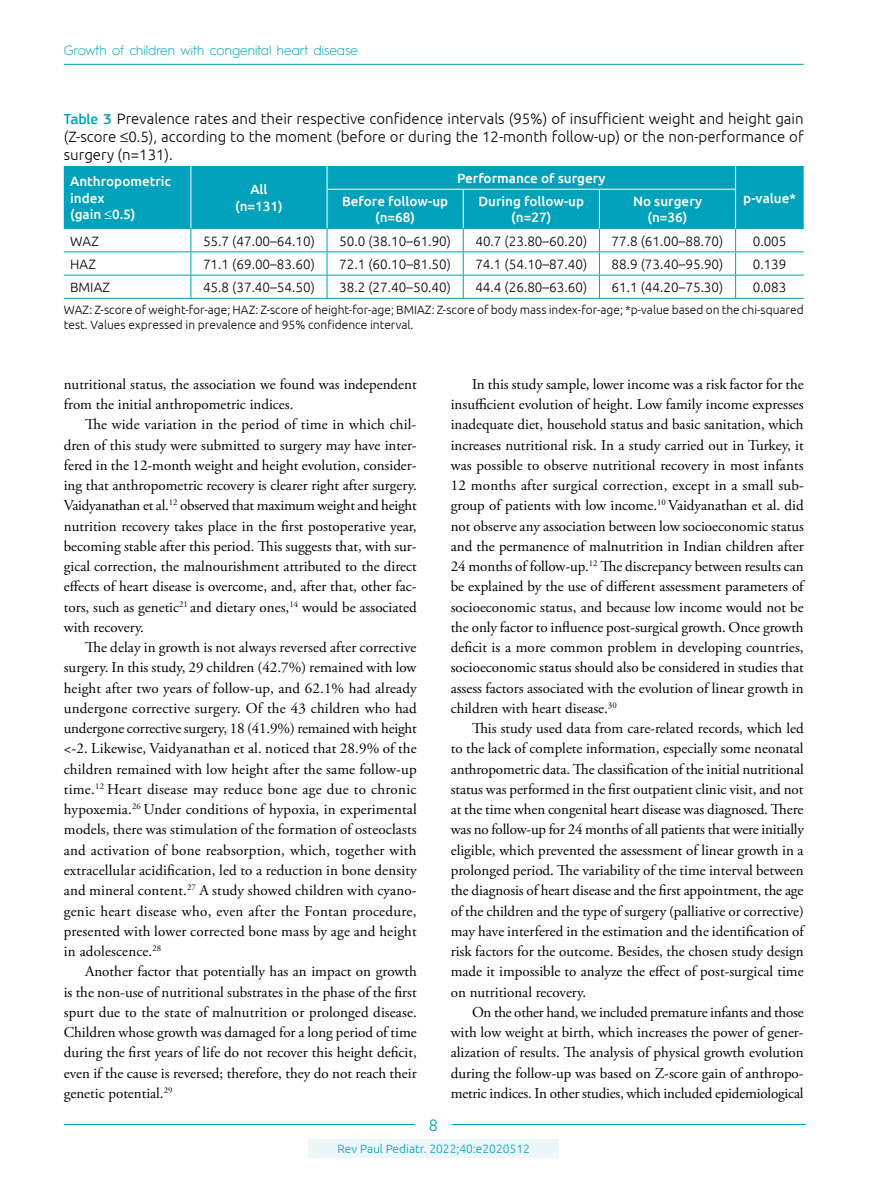
<style>
.page{position:relative;width:893px;height:1191px;background:#fff}
.page>*{position:absolute;margin:0;border:0;box-sizing:border-box;transform-origin:0 0}
.t1{font:300 16.5px "Ubuntu";color:#00a1ba}
.t2{font:15px/20.2px "Adobe Garamond Pro";color:#000;text-align:justify}
.t3{font:300 15px/18px "Ubuntu";color:#000;text-align:justify}
.t4{font:300 13.5px "Ubuntu";color:#000}
.t5{font:500 13.5px/16.2px "Ubuntu";color:#fff;text-align:center}
.t6{font:300 13.5px "Hurme Geometric Sans 1";color:#00a1ba}
.t7{font:300 12px/14.4px "Ubuntu";color:#000}
.t8{font:300 12px "Ubuntu";color:#00a1ba}
.s1{font-family:"PF Square Sans Pro";font-weight:500;color:#00a1ba}
</style>
<div class="page">
<hr style="left:64px;top:64px;width:740px;height:1px;background:#00a1ba">
<hr style="left:64px;top:1124px;width:742px;height:1px;background:#00a1ba">
<div style="left:415px;top:1111px;width:37px;height:25px;background:#fff"></div>
<div style="left:309px;top:1138px;width:250px;height:19px;background:#edf6f9"></div>
<div style="left:64px;top:166px;width:740px;height:62px;background:#00a1ba"></div>
<hr style="left:64px;top:228px;width:127px;height:1px;background:#00a1ba">
<hr style="left:191px;top:228px;width:136px;height:1px;background:#00a1ba">
<hr style="left:327px;top:228px;width:136px;height:1px;background:#00a1ba">
<hr style="left:463px;top:228px;width:136px;height:1px;background:#00a1ba">
<hr style="left:599px;top:228px;width:137px;height:1px;background:#00a1ba">
<hr style="left:736px;top:228px;width:68px;height:1px;background:#00a1ba">
<hr style="left:64px;top:251px;width:127px;height:1px;background:#00a1ba">
<hr style="left:191px;top:251px;width:136px;height:1px;background:#00a1ba">
<hr style="left:327px;top:251px;width:136px;height:1px;background:#00a1ba">
<hr style="left:463px;top:251px;width:136px;height:1px;background:#00a1ba">
<hr style="left:599px;top:251px;width:137px;height:1px;background:#00a1ba">
<hr style="left:736px;top:251px;width:68px;height:1px;background:#00a1ba">
<hr style="left:64px;top:275px;width:127px;height:1px;background:#00a1ba">
<hr style="left:191px;top:275px;width:136px;height:1px;background:#00a1ba">
<svg style="left:190px;top:229px;width:1px;height:69px"></svg>
<hr style="left:327px;top:275px;width:136px;height:1px;background:#00a1ba">
<svg style="left:327px;top:229px;width:1px;height:69px"></svg>
<hr style="left:463px;top:275px;width:136px;height:1px;background:#00a1ba">
<svg style="left:463px;top:229px;width:1px;height:69px"></svg>
<hr style="left:599px;top:275px;width:137px;height:1px;background:#00a1ba">
<svg style="left:599px;top:229px;width:1px;height:69px"></svg>
<hr style="left:736px;top:275px;width:68px;height:1px;background:#00a1ba">
<svg style="left:735px;top:229px;width:1px;height:69px"></svg>
<hr style="left:64px;top:298px;width:127px;height:1px;background:#00a1ba">
<hr style="left:191px;top:298px;width:136px;height:1px;background:#00a1ba">
<hr style="left:327px;top:298px;width:136px;height:1px;background:#00a1ba">
<hr style="left:463px;top:298px;width:136px;height:1px;background:#00a1ba">
<hr style="left:599px;top:298px;width:137px;height:1px;background:#00a1ba">
<hr style="left:736px;top:298px;width:68px;height:1px;background:#00a1ba">
<svg style="left:190px;top:166px;width:1px;height:23px"></svg>
<hr style="left:190px;top:189px;width:1px;height:39px;background:#fff">
<svg style="left:327px;top:166px;width:1px;height:23px"></svg>
<svg style="left:735px;top:166px;width:1px;height:23px"></svg>
<hr style="left:327px;top:189px;width:136px;height:1px;background:#fff">
<hr style="left:327px;top:190px;width:1px;height:38px;background:#fff">
<hr style="left:463px;top:189px;width:136px;height:1px;background:#fff">
<hr style="left:463px;top:190px;width:1px;height:38px;background:#fff">
<hr style="left:599px;top:189px;width:137px;height:1px;background:#fff">
<hr style="left:599px;top:190px;width:1px;height:38px;background:#fff">
<hr style="left:735px;top:190px;width:1px;height:38px;background:#fff">
<p class="t6" style="left:64px;top:41px;width:296px">Growth of children with congenital heart disease</p>
<p class="t3" style="left:64px;top:109px;width:741px"><span class="s1">Table 3</span> Prevalence rates and their respective confidence intervals (95%) of insufficient weight and height gain (Z-score ≤0.5), according to the moment (before or during the 12-month follow-up) or the non-performance of surgery (n=131).</p>
<p class="t5" style="left:70px;top:173px;width:102px;text-align:left">Anthropometric index<br>(gain ≤0.5)</p>
<p class="t5" style="left:235px;top:181px;width:49px">All (n=131)</p>
<p class="t5" style="left:457px;top:169px;width:150px">Performance of surgery</p>
<p class="t5" style="left:342px;top:193px;width:108px">Before follow-up</p>
<p class="t5" style="left:743px;top:189px;width:54px">p-value*</p>
<p class="t5" style="left:375px;top:209px;width:42px">(n=68)</p>
<p class="t5" style="left:478px;top:193px;width:107px">During follow-up (n=27)</p>
<p class="t5" style="left:633px;top:193px;width:70px">No surgery (n=36)</p>
<p class="t4" style="left:70px;top:232px;width:30px">WAZ</p>
<p class="t4" style="left:203px;top:232px;width:113px">55.7 (47.00–64.10)</p>
<p class="t4" style="left:339px;top:232px;width:113px">50.0 (38.10–61.90)</p>
<p class="t4" style="left:475px;top:232px;width:113px">40.7 (23.80–60.20)</p>
<p class="t4" style="left:612px;top:232px;width:113px">77.8 (61.00–88.70)</p>
<p class="t4" style="left:753px;top:232px;width:35px">0.005</p>
<p class="t4" style="left:70px;top:256px;width:27px">HAZ</p>
<p class="t4" style="left:203px;top:256px;width:113px">71.1 (69.00–83.60)</p>
<p class="t4" style="left:339px;top:256px;width:113px">72.1 (60.10–81.50)</p>
<p class="t4" style="left:475px;top:256px;width:113px">74.1 (54.10–87.40)</p>
<p class="t4" style="left:611px;top:256px;width:113px">88.9 (73.40–95.90)</p>
<p class="t4" style="left:753px;top:256px;width:35px">0.139</p>
<p class="t4" style="left:70px;top:279px;width:41px">BMIAZ</p>
<p class="t4" style="left:203px;top:279px;width:113px">45.8 (37.40–54.50)</p>
<p class="t4" style="left:339px;top:279px;width:113px">38.2 (27.40–50.40)</p>
<p class="t4" style="left:475px;top:279px;width:113px">44.4 (26.80–63.60)</p>
<p class="t4" style="left:611px;top:279px;width:113px">61.1 (44.20–75.30)</p>
<p class="t4" style="left:753px;top:279px;width:35px">0.083</p>
<p class="t7" style="left:64px;top:303px;width:741px">WAZ: Z-score of weight-for-age; HAZ: Z-score of height-for-age; BMIAZ: Z-score of body mass index-for-age; *p-value based on the chi-squared test. Values expressed in prevalence and 95% confidence interval.</p>
<p class="t2" style="left:64px;top:374px;width:354px">nutritional status, the association we found was independent from the initial anthropometric indices.</p>
<p class="t2" style="left:64px;top:415px;width:354px;text-indent:21px">The wide variation in the period of time in which chil&shy;dren of this study were submitted to surgery may have inter&shy;fered in the 12-month weight and height evolution, consider&shy;ing that anthropometric recovery is clearer right after surgery.<br>Vaidyanathan et al.<sup>12</sup> observed that maximum weight and height nutrition recovery takes place in the first postoperative year, becoming stable after this period. This suggests that, with sur&shy;gical correction, the malnourishment attributed to the direct effects of heart disease is overcome, and, after that, other fac&shy;tors, such as genetic<sup>21</sup> and dietary ones,<sup>14</sup> would be associated with recovery.</p>
<p class="t2" style="left:64px;top:638px;width:355px;text-indent:21px">The delay in growth is not always reversed after corrective surgery. In this study, 29 children (42.7%) remained with low height after two years of follow-up, and 62.1% had already undergone corrective surgery. Of the 43 children who had undergone corrective surgery, 18 (41.9%) remained with height &lt;-2. Likewise, Vaidyanathan et al. noticed that 28.9% of the children remained with low height after the same follow-up time.<sup>12</sup> Heart disease may reduce bone age due to chronic hypoxemia.<sup>26</sup> Under conditions of hypoxia, in experimental models, there was stimulation of the formation of osteoclasts and activation of bone reabsorption, which, together with extracellular acidification, led to a reduction in bone density and mineral content.<sup>27</sup> A study showed children with cyano&shy;genic heart disease who, even after the Fontan procedure, presented with lower corrected bone mass by age and height in adolescence.<sup>28</sup></p>
<p class="t2" style="left:64px;top:962px;width:355px;text-indent:21px">Another factor that potentially has an impact on growth is the non-use of nutritional substrates in the phase of the first spurt due to the state of malnutrition or prolonged disease.<br>Children whose growth was damaged for a long period of time during the first years of life do not recover this height deficit, even if the cause is reversed; therefore, they do not reach their genetic potential.<sup>29</sup></p>
<p class="t2" style="left:451px;top:374px;width:355px;text-indent:21px">In this study sample, lower income was a risk factor for the insufficient evolution of height. Low family income expresses inadequate diet, household status and basic sanitation, which increases nutritional risk. In a study carried out in Turkey, it was possible to observe nutritional recovery in most infants 12 months after surgical correction, except in a small sub&shy;group of patients with low income.<sup>10</sup> Vaidyanathan et al. did not observe any association between low socioeconomic status and the permanence of malnutrition in Indian children after 24 months of follow-up.<sup>12</sup> The discrepancy between results can be explained by the use of different assessment parameters of socioeconomic status, and because low income would not be the only factor to influence post-surgical growth. Once growth deficit is a more common problem in developing countries, socioeconomic status should also be considered in studies that assess factors associated with the evolution of linear growth in children with heart disease.<sup>30</sup></p>
<p class="t2" style="left:451px;top:719px;width:355px;text-indent:21px">This study used data from care-related records, which led to the lack of complete information, especially some neonatal anthropometric data. The classification of the initial nutritional status was performed in the first outpatient clinic visit, and not at the time when congenital heart disease was diagnosed. There was no follow-up for 24 months of all patients that were initially eligible, which prevented the assessment of linear growth in a prolonged period. The variability of the time interval between the diagnosis of heart disease and the first appointment, the age of the children and the type of surgery (palliative or corrective) may have interfered in the estimation and the identification of risk factors for the outcome. Besides, the chosen study design made it impossible to analyze the effect of post-surgical time on nutritional recovery.</p>
<p class="t2" style="left:451px;top:1002px;width:354px;text-indent:21px">On the other hand, we included premature infants and those with low weight at birth, which increases the power of gener&shy;alization of results. The analysis of physical growth evolution during the follow-up was based on Z-score gain of anthropo&shy;metric indices. In other studies, which included epidemiological</p>
<p class="t1" style="left:429px;top:1114px;width:11px">8</p>
<p class="t8" style="left:338px;top:1141px;width:194px">Rev Paul Pediatr. 2022;40:e2020512</p>
</div>
